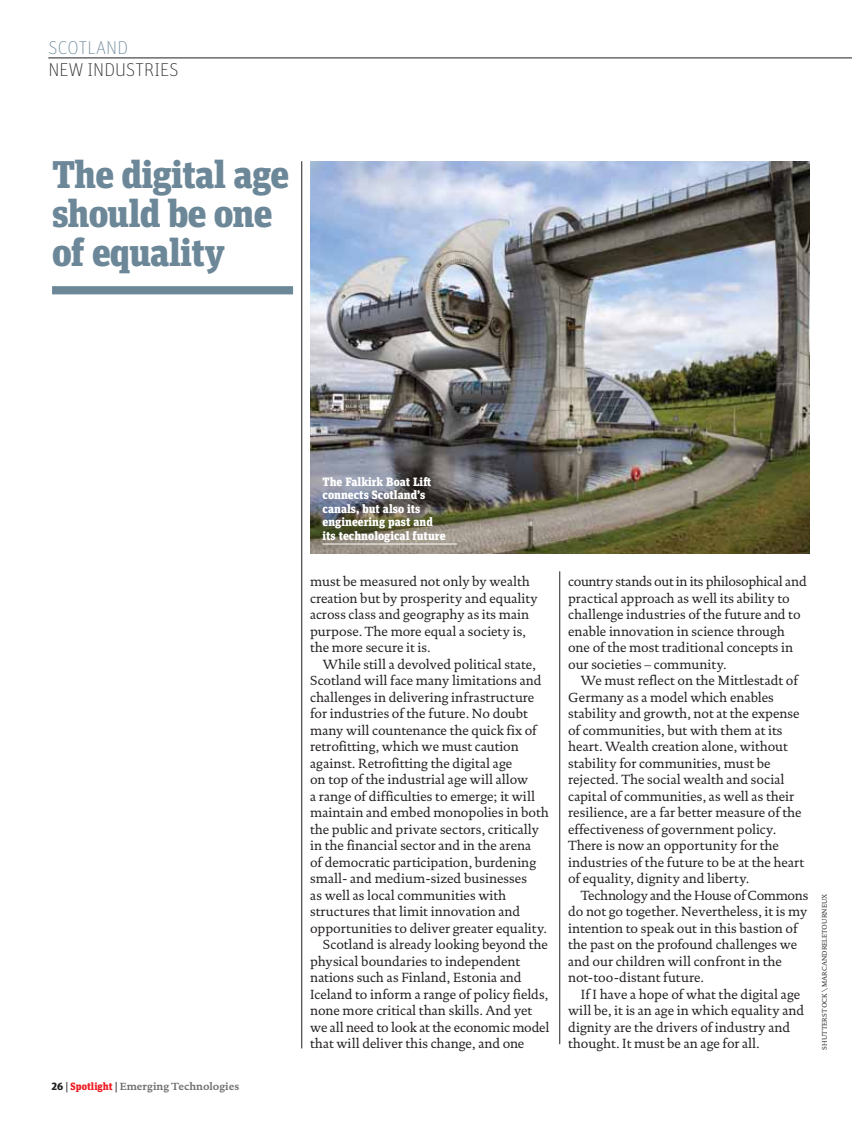
<style>
.page{position:relative;width:852px;height:1127px;background:#fff}
.page>*{position:absolute;margin:0;border:0;box-sizing:border-box;transform-origin:0 0}
.t1{font:900 38.55px/39.2px "Unit Slab Pro";letter-spacing:-.025em;color:#6c8898}
.t2{font:100 18.6px "Unit OT";letter-spacing:.005em;color:#231f20}
.t3{font:100 18.6px "Unit OT";letter-spacing:.005em;color:#6c8898}
.t4{font:13.5px/16.5px "DTL Documenta ST";color:#231f20}
.t5{font:900 12px/13.5px "Unit Slab Pro";color:#fff}
.t6{font:700 10.5px "DTL Documenta ST";color:#6d6e70}
.t7{font:6.75px "DTL Documenta ST";letter-spacing:-.005em;color:#231f20}
.s1{font-family:"Unit Slab Pro";font-weight:900;color:#231f20}
.s2{font-weight:400;color:#231f20}
.s3{font-family:"Unit Slab Pro";font-weight:900;color:#ed1c24}
</style>
<div class="page">
<hr style="left:48px;top:58px;width:804px;height:1px;background:#231f20">
<div style="left:52px;top:286px;width:241px;height:8px;background:#6c8898"></div>
<img style="left:310px;top:161px;width:499px;height:392px">
<hr style="left:301px;top:161px;width:1px;height:887px;background:#231f20">
<hr style="left:559px;top:571px;width:1px;height:472px;background:#231f20">
<hr style="left:322px;top:543px;width:135px;height:1px;background:#fff">
<h2 class="t3" style="left:48px;top:36px;width:81px">SCOTLAND</h2>
<h2 class="t2" style="left:48px;top:59px;width:132px">NEW INDUSTRIES</h2>
<h1 class="t1" style="left:52px;top:158px;width:238px">The digital age should be one of equality</h1>
<p class="t6" style="left:52px;top:1081px;width:189px"><span class="s1">26</span> <span class="s2">|</span> <span class="s3">Spotlight</span> <span class="s2">|</span> Emerging Technologies</p>
<p class="t5" style="left:322px;top:475px;width:125px">The Falkirk Boat Lift connects Scotland’s canals, but also its engineering past and its technological future</p>
<p class="t4" style="left:310px;top:574px;width:229px">must be measured not only by wealth creation but by prosperity and equality across class and geography as its main purpose. The more equal a society is, the more secure it is.</p>
<p class="t4" style="left:323px;top:656px;width:215px">While still a devolved political state,</p>
<p class="t4" style="left:310px;top:673px;width:233px">Scotland will face many limitations and</p>
<p class="t4" style="left:310px;top:689px;width:226px">challenges in delivering infrastructure</p>
<p class="t4" style="left:310px;top:706px;width:219px">for industries of the future. No doubt</p>
<p class="t4" style="left:310px;top:722px;width:228px">many will countenance the quick fix of</p>
<p class="t4" style="left:310px;top:739px;width:210px">retrofitting, which we must caution</p>
<p class="t4" style="left:310px;top:755px;width:204px">against. Retrofitting the digital age</p>
<p class="t4" style="left:310px;top:772px;width:220px">on top of the industrial age will allow</p>
<p class="t4" style="left:310px;top:788px;width:226px">a range of difficulties to emerge; it will</p>
<p class="t4" style="left:310px;top:805px;width:240px">maintain and embed monopolies in both</p>
<p class="t4" style="left:310px;top:821px;width:230px">the public and private sectors, critically</p>
<p class="t4" style="left:310px;top:838px;width:223px">in the financial sector and in the arena</p>
<p class="t4" style="left:310px;top:854px;width:227px">of democratic participation, burdening</p>
<p class="t4" style="left:310px;top:871px;width:218px">small- and medium-sized businesses</p>
<p class="t4" style="left:310px;top:887px;width:198px">as well as local communities with</p>
<p class="t4" style="left:310px;top:904px;width:211px">structures that limit innovation and</p>
<p class="t4" style="left:310px;top:920px;width:238px">opportunities to deliver greater equality.</p>
<p class="t4" style="left:323px;top:937px;width:226px">Scotland is already looking beyond the</p>
<p class="t4" style="left:310px;top:953px;width:212px">physical boundaries to independent</p>
<p class="t4" style="left:310px;top:970px;width:213px">nations such as Finland, Estonia and</p>
<p class="t4" style="left:310px;top:986px;width:240px">Iceland to inform a range of policy fields,</p>
<p class="t4" style="left:310px;top:1003px;width:224px">none more critical than skills. And yet</p>
<p class="t4" style="left:310px;top:1019px;width:241px">we all need to look at the economic model</p>
<p class="t4" style="left:310px;top:1036px;width:215px">that will deliver this change, and one</p>
<p class="t4" style="left:568px;top:574px;width:240px">country stands out in its philosophical and practical approach as well its ability to challenge industries of the future and to enable innovation in science through one of the most traditional concepts in our societies – community.</p>
<p class="t4" style="left:568px;top:673px;width:237px;text-indent:13px">We must reflect on the Mittlestadt of Germany as a model which enables stability and growth, not at the expense of communities, but with them at its heart. Wealth creation alone, without stability for communities, must be rejected. The social wealth and social capital of communities, as well as their resilience, are a far better measure of the effectiveness of government policy.<br>There is now an opportunity for the industries of the future to be at the heart of equality, dignity and liberty.</p>
<p class="t4" style="left:568px;top:887px;width:242px;text-indent:13px">Technology and the House of Commons do not go together. Nevertheless, it is my intention to speak out in this bastion of the past on the profound challenges we and our children will confront in the not-too-distant future.</p>
<p class="t4" style="left:568px;top:986px;width:237px;text-indent:13px">If I have a hope of what the digital age will be, it is an age in which equality and dignity are the drivers of industry and thought. It must be an age for all.</p>
<p class="t7" style="left:822px;top:1049px;width:157px;rotate:-90deg">SHUTTERSTOCK \ MARCANDRELETOURNEUX</p>
</div>
